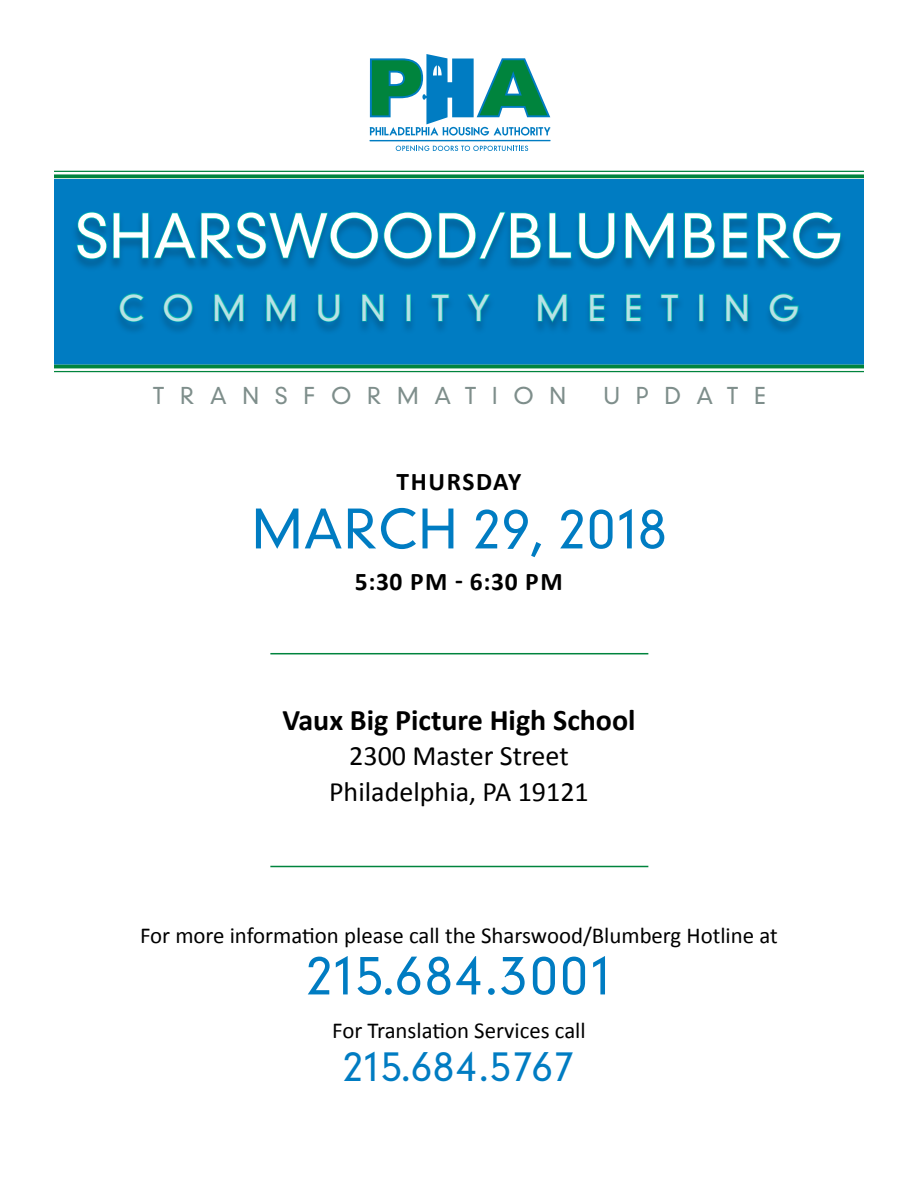
<style>
.page{position:relative;width:918px;height:1188px;background:#fff}
.page>*{position:absolute;margin:0;border:0;box-sizing:border-box;transform-origin:0 0}
.t1{font:300 58.5px "DIN Neuzeit Grotesk Std";letter-spacing:.01em;color:#fff}
.t2{font:300 52.5px "DIN Neuzeit Grotesk Std";letter-spacing:.025em;color:#007cc2}
.t3{font:300 51px "DIN Neuzeit Grotesk Std";letter-spacing:.07em;color:#007cc2}
.t4{font:300 39px "DIN Neuzeit Grotesk Std";letter-spacing:.05em;color:#007cc2}
.t5{font:300 34.5px "DIN Neuzeit Grotesk Std";letter-spacing:.54em;color:#bae2e5}
.t6{font:700 30px "Calibri";color:#000}
.t7{font:28.05px/35.1px "Calibri";color:#000;text-align:center}
.t8{font:700 25.5px "Calibri";letter-spacing:.065em;color:#000}
.t9{font:22.8px "Calibri";color:#000}
.t10{font:300 22.5px "DIN Neuzeit Grotesk Std";letter-spacing:.7em;color:#7e8e8b}
</style>
<div class="page">
<div style="left:55px;top:179px;width:809px;height:185px;background:#007cc2"></div>
<svg style="left:54px;top:368px;width:810px;height:3px"></svg>
<hr style="left:54px;top:365px;width:810px;height:3px;background:#00843d">
<hr style="left:54px;top:371px;width:810px;height:1px;background:#00843d">
<hr style="left:54px;top:171px;width:810px;height:1px;background:#00843d">
<svg style="left:54px;top:174px;width:810px;height:4px;background:#1d9253"></svg>
<div style="left:71px;top:214px;width:776px;height:121px;background:#073c5e;opacity:.39"></div>
<svg style="left:76px;top:211px;width:466px;height:49px"></svg>
<svg style="left:548px;top:212px;width:24px;height:47px"></svg>
<svg style="left:578px;top:212px;width:38px;height:48px"></svg>
<svg style="left:624px;top:212px;width:51px;height:49px"></svg>
<svg style="left:684px;top:212px;width:32px;height:47px"></svg>
<svg style="left:722px;top:212px;width:26px;height:47px"></svg>
<svg style="left:757px;top:212px;width:85px;height:48px"></svg>
<svg style="left:119px;top:293px;width:26px;height:30px"></svg>
<svg style="left:163px;top:293px;width:31px;height:30px"></svg>
<svg style="left:214px;top:293px;width:31px;height:31px"></svg>
<svg style="left:265px;top:293px;width:31px;height:31px"></svg>
<svg style="left:317px;top:293px;width:24px;height:30px"></svg>
<svg style="left:361px;top:293px;width:24px;height:29px"></svg>
<div style="left:406px;top:294px;width:5px;height:27px;border:2px solid #00b5ae"></div>
<svg style="left:431px;top:293px;width:19px;height:29px"></svg>
<svg style="left:466px;top:293px;width:26px;height:29px"></svg>
<svg style="left:537px;top:293px;width:31px;height:31px"></svg>
<svg style="left:589px;top:293px;width:16px;height:29px"></svg>
<svg style="left:625px;top:293px;width:17px;height:29px"></svg>
<svg style="left:660px;top:293px;width:19px;height:29px"></svg>
<div style="left:699px;top:294px;width:5px;height:27px;border:2px solid #00b5ae"></div>
<svg style="left:725px;top:293px;width:24px;height:29px"></svg>
<svg style="left:769px;top:293px;width:30px;height:30px"></svg>
<hr style="left:270px;top:653px;width:378px;height:1px;background:#00843d">
<hr style="left:270px;top:866px;width:378px;height:1px;background:#00843d">
<svg style="left:370px;top:54px;width:180px;height:82px"></svg>
<hr style="left:370px;top:140px;width:180px;height:1px;background:#007cc2">
<svg style="left:396px;top:145px;width:132px;height:6px"></svg>
<p class="t1" style="left:75px;top:201px;width:769px">SHARSWOOD/BLUMBERG</p>
<p class="t5" style="left:118px;top:287px;width:373px">COMMUNITY</p>
<p class="t5" style="left:536px;top:287px;width:265px">MEETING</p>
<p class="t10" style="left:153px;top:382px;width:415px">TRANSFORMATION</p>
<p class="t10" style="left:603px;top:382px;width:164px">UPDATE</p>
<p class="t8" style="left:396px;top:466px;width:127px">THURSDAY</p>
<p class="t2" style="left:252px;top:498px;width:416px">MARCH 29, 2018</p>
<p class="t8" style="left:355px;top:566px;width:209px">5:30 PM - 6:30 PM</p>
<p class="t6" style="left:282px;top:702px;width:355px">Vaux Big Picture High School</p>
<p class="t7" style="left:329px;top:737px;width:261px">2300 Master Street<br>Philadelphia, PA 19121</p>
<p class="t9" style="left:140px;top:922px;width:639px">For more information please call the Sharswood/Blumberg Hotline at</p>
<p class="t3" style="left:306px;top:945px;width:307px">215.684.3001</p>
<p class="t9" style="left:332px;top:1016px;width:255px">For Translation Services call</p>
<p class="t4" style="left:343px;top:1044px;width:233px">215.684.5767</p>
</div>
